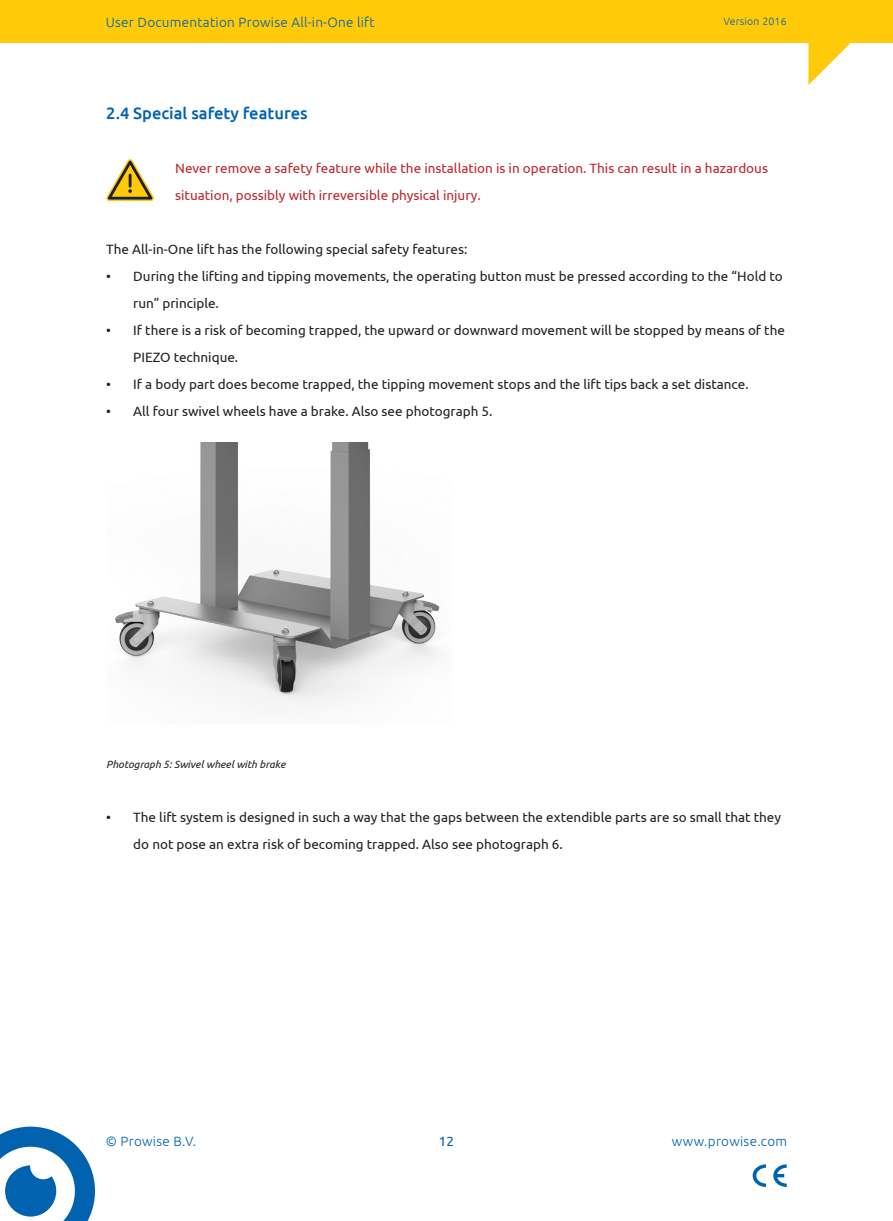
<style>
.page{position:relative;width:893px;height:1221px;background:#fff}
.page>*{position:absolute;margin:0;border:0;box-sizing:border-box;transform-origin:0 0}
.Subtitle{font:500 16.5px "Ubuntu";color:#0162b0}
.t1{font:13.5px/27px "Ubuntu";color:#231f20}
.t2{font:13.5px/27px "Ubuntu";color:#be272d}
.t3{font:300 13.5px "Ubuntu";letter-spacing:.02em;color:#0162b0}
.t4{font:13.5px "Ubuntu";color:#0162b0}
.Image_Caption{font:italic 10.5px "Ubuntu";color:#231f20}
.t5{font:300 10.5px "Ubuntu";letter-spacing:.02em;color:#0162b0}
</style>
<div class="page">
<div style="left:0;top:0;width:893px;height:43px;background:#feca0a"></div>
<svg style="left:808px;top:43px;width:43px;height:42px"></svg>
<svg style="left:0;top:1126px;width:95px;height:94px"></svg>
<svg style="left:753px;top:1164px;width:34px;height:22px"></svg>
<img style="left:115px;top:443px;width:325px;height:260px">
<svg style="left:106px;top:159px;width:48px;height:42px"></svg>
<p class="t3" style="left:106px;top:14px;width:271px">User Documentation Prowise All-in-One lift</p>
<p class="t5" style="left:723px;top:15px;width:65px">Version 2016</p>
<p class="Subtitle" style="left:106px;top:103px;width:203px">2.4 Special safety features</p>
<p class="t2" style="left:175px;top:154px;width:594px">Never remove a safety feature while the installation is in operation. This can result in a hazardous situation, possibly with irreversible physical injury.</p>
<p class="t1" style="left:106px;top:235px;width:363px">The All-in-One lift has the following special safety features:</p>
<p class="t1" style="left:133px;top:262px;width:651px;text-indent:-27px">• During the lifting and tipping movements, the operating button must be pressed according to the “Hold to run” principle.</p>
<p class="t1" style="left:133px;top:316px;width:653px;text-indent:-27px">• If there is a risk of becoming trapped, the upward or downward movement will be stopped by means of the<br>PIEZO technique.</p>
<p class="t1" style="left:106px;top:370px;width:644px">• If a body part does become trapped, the tipping movement stops and the lift tips back a set distance.</p>
<p class="t1" style="left:106px;top:397px;width:388px">• All four swivel wheels have a brake. Also see photograph 5.</p>
<p class="Image_Caption" style="left:106px;top:757px;width:181px">Photograph 5: Swivel wheel with brake</p>
<p class="t1" style="left:133px;top:802px;width:649px;text-indent:-27px">• The lift system is designed in such a way that the gaps between the extendible parts are so small that they do not pose an extra risk of becoming trapped. Also see photograph 6.</p>
<p class="t3" style="left:106px;top:1133px;width:92px">© Prowise B.V.</p>
<p class="t4" style="left:439px;top:1133px;width:17px">12</p>
<p class="t3" style="left:672px;top:1133px;width:117px">www.prowise.com</p>
</div>
